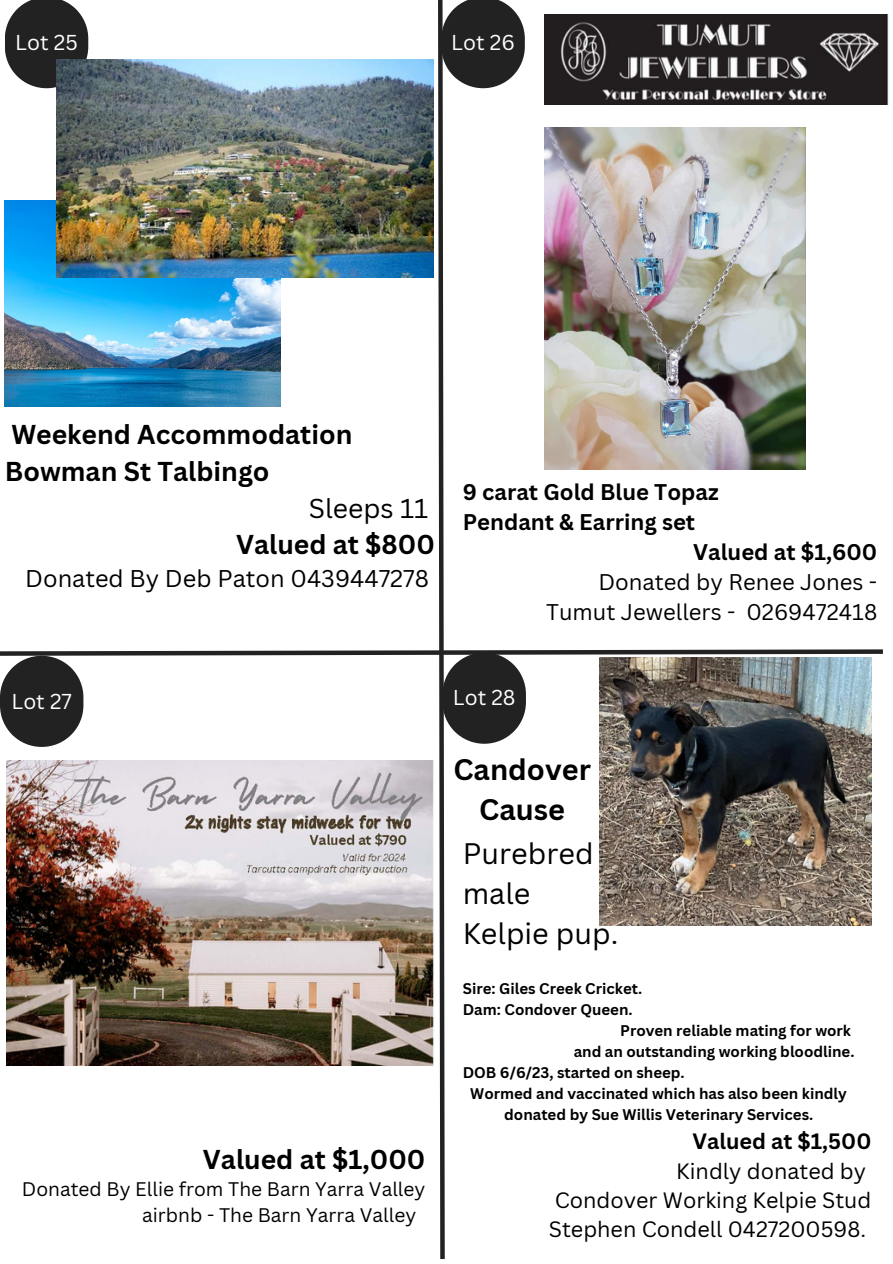
<style>
.page{position:relative;width:893px;height:1264px;background:#fff}
.page>*{position:absolute;margin:0;border:0;box-sizing:border-box;transform-origin:0 0}
.t1{font:28.95px/40px "Canva Sans";color:#000}
.t2{font:700 28.95px "Canva Sans";color:#000}
.t3{font:700 26.55px/36.8px "Canva Sans";color:#000}
.t4{font:26.55px "Canva Sans";color:#000}
.t5{font:23.55px "Canva Sans";color:#000}
.t6{font:700 22.05px "Canva Sans";color:#000}
.t7{font:22.05px "Canva Sans";color:#000}
.t8{font:21.6px "Canva Sans";color:#000}
.t9{font:700 21.6px "Canva Sans";color:#000}
.t10{font:21px "Canva Sans";color:#fff}
.t11{font:19.2px "Canva Sans";color:#000}
.t12{font:700 15px "Canva Sans";color:#000}
</style>
<div class="page">
<img style="left:0;top:0;width:887px;height:1259px">
<p class="t10" style="left:15px;top:27px;width:64px">Lot 25</p>
<p class="t10" style="left:451px;top:27px;width:65px">Lot 26</p>
<p class="t3" style="left:5px;top:415px;width:349px">Weekend Accommodation<br>Bowman St Talbingo</p>
<p class="t4" style="left:309px;top:489px;width:121px">Sleeps 11</p>
<p class="t3" style="left:236px;top:525px;width:200px">Valued at $800</p>
<p class="t5" style="left:25px;top:561px;width:405px">Donated By Deb Paton 0439447278</p>
<p class="t6" style="left:462px;top:476px;width:257px">9 carat Gold Blue Topaz</p>
<p class="t6" style="left:462px;top:506px;width:234px">Pendant &amp; Earring set</p>
<p class="t6" style="left:693px;top:536px;width:185px">Valued at $1,600</p>
<p class="t7" style="left:598px;top:566px;width:280px">Donated by Renee Jones -</p>
<p class="t7" style="left:546px;top:596px;width:332px">Tumut Jewellers - 0269472418</p>
<p class="t10" style="left:11px;top:686px;width:62px">Lot 27</p>
<p class="t10" style="left:453px;top:683px;width:64px">Lot 28</p>
<p class="t2" style="left:453px;top:749px;width:139px">Candover</p>
<p class="t2" style="left:479px;top:789px;width:87px">Cause</p>
<p class="t1" style="left:462px;top:832px;width:132px">Purebred male</p>
<p class="t1" style="left:462px;top:912px;width:157px">Kelpie pup.</p>
<p class="t3" style="left:203px;top:1140px;width:224px">Valued at $1,000</p>
<p class="t11" style="left:22px;top:1174px;width:405px">Donated By Ellie from The Barn Yarra Valley</p>
<p class="t11" style="left:142px;top:1201px;width:275px">airbnb - The Barn Yarra Valley</p>
<p class="t12" style="left:462px;top:977px;width:181px">Sire: Giles Creek Cricket.</p>
<p class="t12" style="left:462px;top:998px;width:171px">Dam: Condover Queen.</p>
<p class="t12" style="left:620px;top:1019px;width:232px">Proven reliable mating for work</p>
<p class="t12" style="left:573px;top:1040px;width:282px">and an outstanding working bloodline.</p>
<p class="t12" style="left:462px;top:1061px;width:223px">DOB 6/6/23, started on sheep.</p>
<p class="t12" style="left:470px;top:1082px;width:378px">Wormed and vaccinated which has also been kindly</p>
<p class="t12" style="left:504px;top:1103px;width:311px">donated by Sue Willis Veterinary Services.</p>
<p class="t9" style="left:692px;top:1126px;width:180px">Valued at $1,500</p>
<p class="t8" style="left:676px;top:1155px;width:191px">Kindly donated by</p>
<p class="t8" style="left:554px;top:1184px;width:318px">Condover Working Kelpie Stud</p>
<p class="t8" style="left:549px;top:1213px;width:319px">Stephen Condell 0427200598.</p>
</div>
